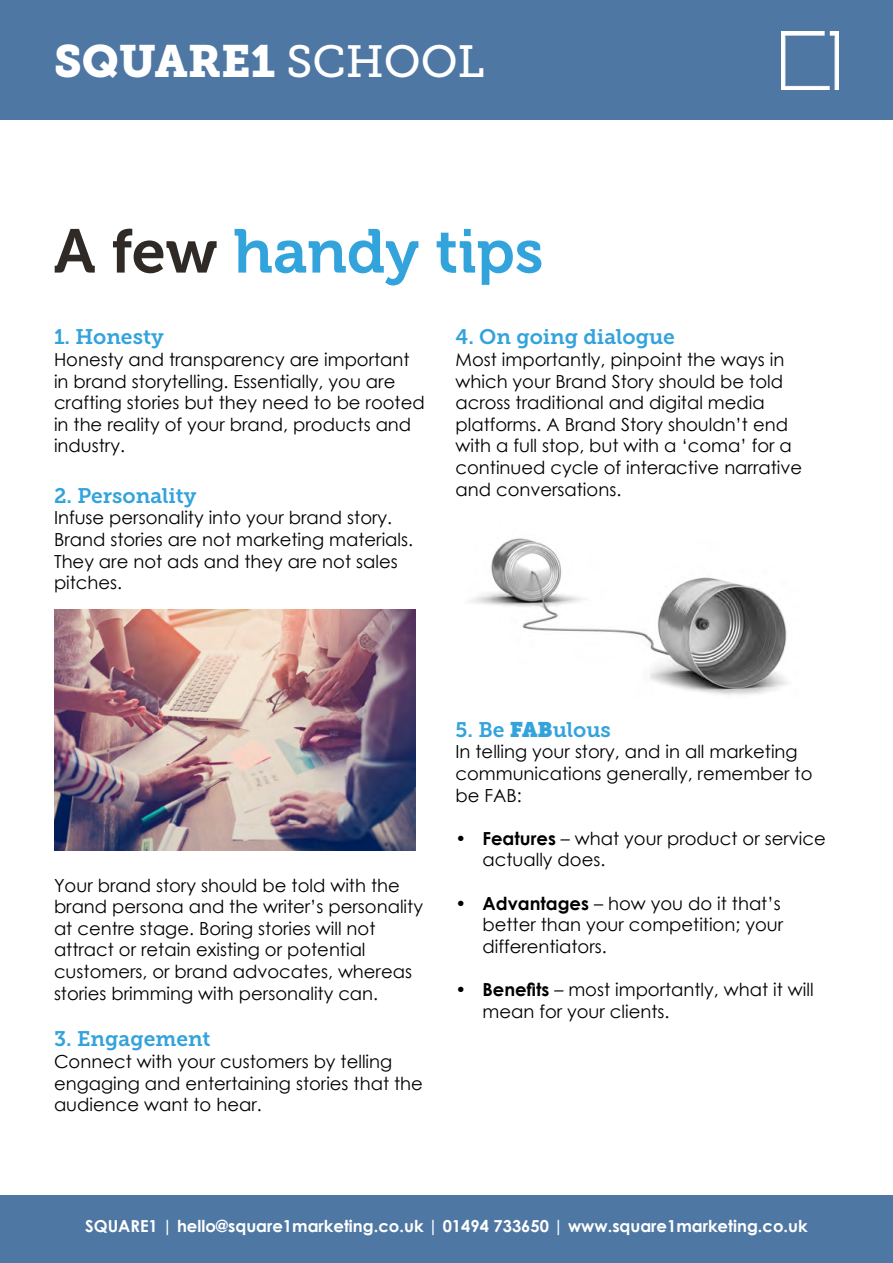
<style>
.page{position:relative;width:893px;height:1263px;background:#fff}
.page>*{position:absolute;margin:0;border:0;box-sizing:border-box;transform-origin:0 0}
.t1{font:61.5px "Museo 700";color:#33a3dc}
.t2{font:45px "Museo Slab 900";color:#fff}
.t3{font:21px "Museo Slab 700";color:#33a3dc}
.t4{font:18px/21.6px "Century Gothic";color:#000}
.t5{font:700 16.5px "Century Gothic";color:#fff}
.s1{font-family:"Museo Slab 500"}
.s2{color:#302a27}
.s3{font-family:"Museo Slab"}
.s4{font-weight:700}
</style>
<div class="page">
<img style="left:470px;top:538px;width:318px;height:157px">
<img style="left:54px;top:609px;width:362px;height:241px">
<div style="left:0;top:1196px;width:893px;height:67px;background:#4e78a3"></div>
<div style="left:0;top:0;width:893px;height:119px;background:#4e78a3"></div>
<img style="left:782px;top:32px;width:57px;height:57px">
<h2 class="t2" style="left:54px;top:36px;width:432px">SQUARE1 <span class="s1">SCHOOL</span></h2>
<h1 class="t1" style="left:54px;top:217px;width:491px"><span class="s2">A few</span> handy tips</h1>
<p class="t3" style="left:54px;top:325px;width:111px">1. Honesty</p>
<p class="t4" style="left:54px;top:348px;width:372px">Honesty and transparency are important in brand storytelling. Essentially, you are crafting stories but they need to be rooted in the reality of your brand, products and industry.</p>
<p class="t3" style="left:54px;top:484px;width:144px">2. Personality</p>
<p class="t4" style="left:54px;top:507px;width:361px">Infuse personality into your brand story.<br>Brand stories are not marketing materials.<br>They are not ads and they are not sales pitches.</p>
<p class="t3" style="left:455px;top:325px;width:221px">4. On going dialogue</p>
<p class="t4" style="left:455px;top:348px;width:348px">Most importantly, pinpoint the ways in which your Brand Story should be told across traditional and digital media platforms. A Brand Story shouldn’t end with a full stop, but with a ‘coma’ for a continued cycle of interactive narrative and conversations.</p>
<p class="t4" style="left:54px;top:874px;width:370px">Your brand story should be told with the brand persona and the writer’s personality at centre stage. Boring stories will not attract or retain existing or potential customers, or brand advocates, whereas stories brimming with personality can.</p>
<p class="t3" style="left:54px;top:1027px;width:158px">3. Engagement</p>
<p class="t4" style="left:54px;top:1050px;width:370px">Connect with your customers by telling engaging and entertaining stories that the audience want to hear.</p>
<p class="t3" style="left:455px;top:718px;width:157px">5. Be <span class="s3">FAB</span>ulous</p>
<p class="t4" style="left:455px;top:741px;width:358px">In telling your story, and in all marketing communications generally, remember to be FAB:</p>
<p class="t4" style="left:482px;top:827px;width:345px;text-indent:-27px"><span class="s4">• Features</span> – what your product or service actually does.</p>
<p class="t4" style="left:482px;top:892px;width:302px;text-indent:-27px"><span class="s4">• Advantages</span> – how you do it that’s better than your competition; your differentiators.</p>
<p class="t4" style="left:482px;top:978px;width:333px;text-indent:-27px"><span class="s4">• Benefits</span> – most importantly, what it will mean for your clients.</p>
<p class="t5" style="left:85px;top:1213px;width:724px">SQUARE1 | hello@square1marketing.co.uk | 01494 733650 | www.square1marketing.co.uk</p>
</div>
